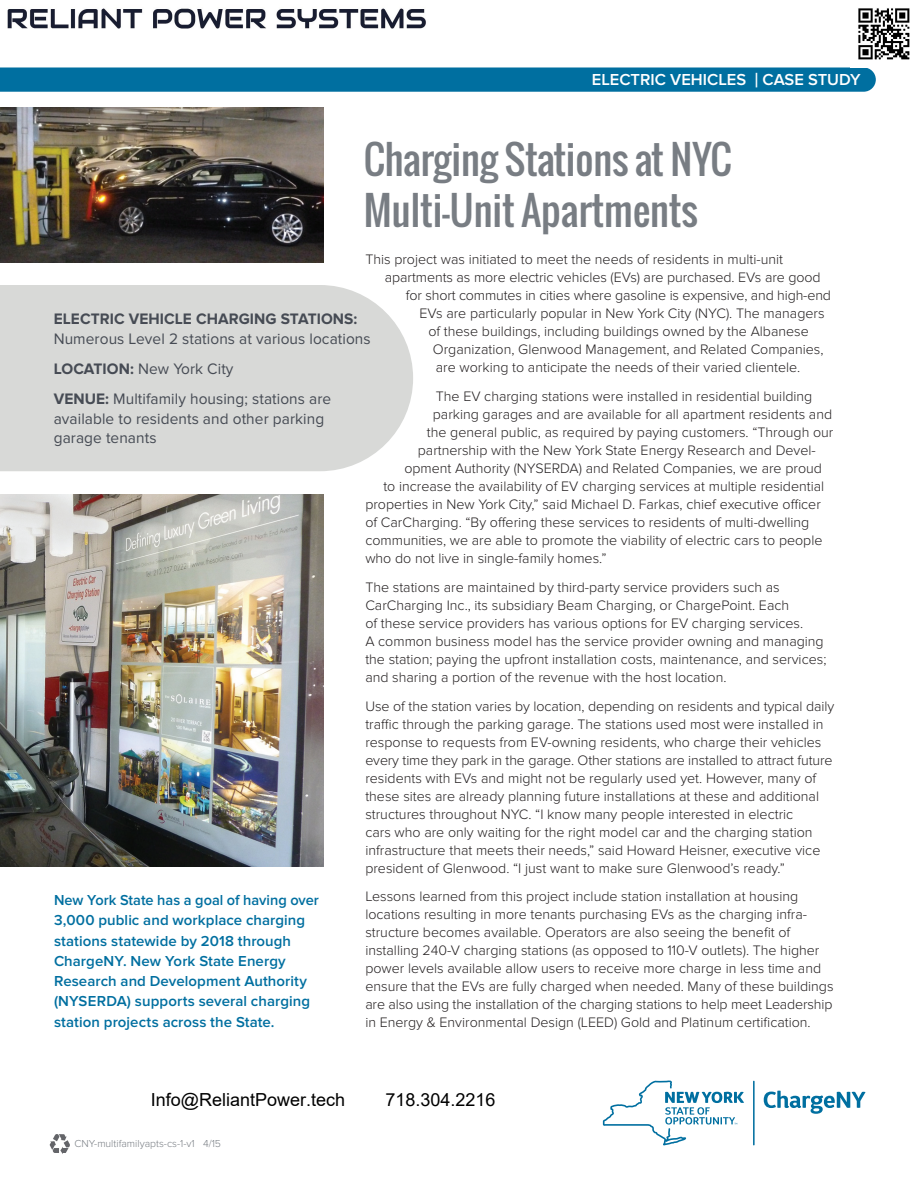
<style>
.page{position:relative;width:918px;height:1188px;background:#fff}
.page>*{position:absolute;margin:0;border:0;box-sizing:border-box;transform-origin:0 0}
.t1{font:39px/51px "Oswald";color:#787d83}
.t2{font:18px "Arial";color:#000}
.t3{font:600 16.5px "Proxima Nova";color:#fff}
.t4{font:15.75px/19.5px "Proxima Nova";letter-spacing:.005em;color:#464b54}
.t5{font:600 15px/20.2px "Proxima Nova";letter-spacing:.005em;color:#006fa0}
.t6{font:300 14.25px/18px "Proxima Nova";color:#231f20}
.t7{font:300 10.5px "Proxima Nova";color:#787d83}
.s1{font-weight:700;font-size:20.7px}
.s2{font-weight:700}
</style>
<div class="page">
<svg style="left:0;top:67px;width:876px;height:25px;background:#0873a3"></svg>
<img style="left:0;top:107px;width:324px;height:155px">
<div style="left:0;top:285px;width:413px;height:186px;background:#d8d9d7"></div>
<img style="left:0;top:495px;width:324px;height:371px">
<hr style="left:753px;top:1081px;width:2px;height:64px;background:#006fa0">
<svg style="left:603px;top:1081px;width:141px;height:64px"></svg>
<svg style="left:764px;top:1091px;width:101px;height:23px"></svg>
<svg style="left:50px;top:1134px;width:20px;height:20px"></svg>
<img style="left:7px;top:8px;width:419px;height:21px">
<img style="left:858px;top:8px;width:52px;height:52px">
<p class="t3" style="left:592px;top:70px;width:270px">ELECTRIC VEHICLES <span class="s1">|</span> CASE STUDY</p>
<p class="t1" style="left:364px;top:133px;width:369px">Charging Stations at NYC<br>Multi-Unit Apartments</p>
<p class="t6" style="left:365px;top:251px;width:419px">This project was initiated to meet the needs of residents in multi-unit</p>
<p class="t6" style="left:385px;top:269px;width:437px">apartments as more electric vehicles (EVs) are purchased. EVs are good</p>
<p class="t6" style="left:406px;top:287px;width:427px">for short commutes in cities where gasoline is expensive, and high-end</p>
<p class="t6" style="left:419px;top:305px;width:407px">EVs are particularly popular in New York City (NYC). The managers</p>
<p class="t6" style="left:433px;top:323px;width:392px;text-indent:-5px">of these buildings, including buildings owned by the Albanese<br>Organization, Glenwood Management, and Related Companies, are working to anticipate the needs of their varied clientele.</p>
<p class="t6" style="left:436px;top:388px;width:378px">The EV charging stations were installed in residential building</p>
<p class="t6" style="left:433px;top:406px;width:401px">parking garages and are available for all apartment residents and</p>
<p class="t6" style="left:427px;top:424px;width:408px">the general public, as required by paying customers. “Through our</p>
<p class="t6" style="left:418px;top:442px;width:400px">partnership with the New York State Energy Research and Devel-</p>
<p class="t6" style="left:404px;top:460px;width:419px">opment Authority (NYSERDA) and Related Companies, we are proud</p>
<p class="t6" style="left:365px;top:478px;width:460px;text-indent:18px">to increase the availability of EV charging services at multiple residential properties in New York City,” said Michael D. Farkas, chief executive officer of CarCharging. “By offering these services to residents of multi-dwelling communities, we are able to promote the viability of electric cars to people who do not live in single-family homes.”</p>
<p class="t6" style="left:365px;top:578px;width:463px">The stations are maintained by third-party service providers such as CarCharging Inc., its subsidiary Beam Charging, or ChargePoint. Each<br>of these service providers has various options for EV charging services.<br>A common business model has the service provider owning and managing the station; paying the upfront installation costs, maintenance, and services; and sharing a portion of the revenue with the host location.</p>
<p class="t6" style="left:365px;top:697px;width:471px">Use of the station varies by location, depending on residents and typical daily traffic through the parking garage. The stations used most were installed in response to requests from EV-owning residents, who charge their vehicles every time they park in the garage. Other stations are installed to attract future residents with EVs and might not be regularly used yet. However, many of these sites are already planning future installations at these and additional structures throughout NYC. “I know many people interested in electric<br>cars who are only waiting for the right model car and the charging station infrastructure that meets their needs,” said Howard Heisner, executive vice president of Glenwood. “I just want to make sure Glenwood’s ready.”</p>
<p class="t6" style="left:365px;top:888px;width:470px">Lessons learned from this project include station installation at housing locations resulting in more tenants purchasing EVs as the charging infra&shy;structure becomes available. Operators are also seeing the benefit of installing 240-V charging stations (as opposed to 110-V outlets). The higher power levels available allow users to receive more charge in less time and ensure that the EVs are fully charged when needed. Many of these buildings are also using the installation of the charging stations to help meet Leadership in Energy &amp; Environmental Design (LEED) Gold and Platinum certification.</p>
<p class="t4" style="left:54px;top:310px;width:319px"><span class="s2">ELECTRIC VEHICLE CHARGING STATIONS:<br></span>Numerous Level 2 stations at various locations</p>
<p class="t4" style="left:54px;top:354px;width:279px;line-height:30.3px"><span class="s2">LOCATION:</span> New York City<br><span class="s2">VENUE:</span> Multifamily housing; stations are</p>
<p class="t4" style="left:54px;top:409px;width:272px">available to residents and other parking garage tenants</p>
<p class="t5" style="left:54px;top:890px;width:266px">New York State has a goal of having over 3,000 public and workplace charging stations statewide by 2018 through ChargeNY. New York State Energy Research and Development Authority (NYSERDA) supports several charging station projects across the State.</p>
<p class="t2" style="left:151px;top:1088px;width:196px">Info@ReliantPower.tech</p>
<p class="t2" style="left:385px;top:1088px;width:112px">718.304.2216</p>
<p class="t7" style="left:75px;top:1138px;width:148px">CNY-multifamilyapts-cs-1-v1 4/15</p>
</div>
